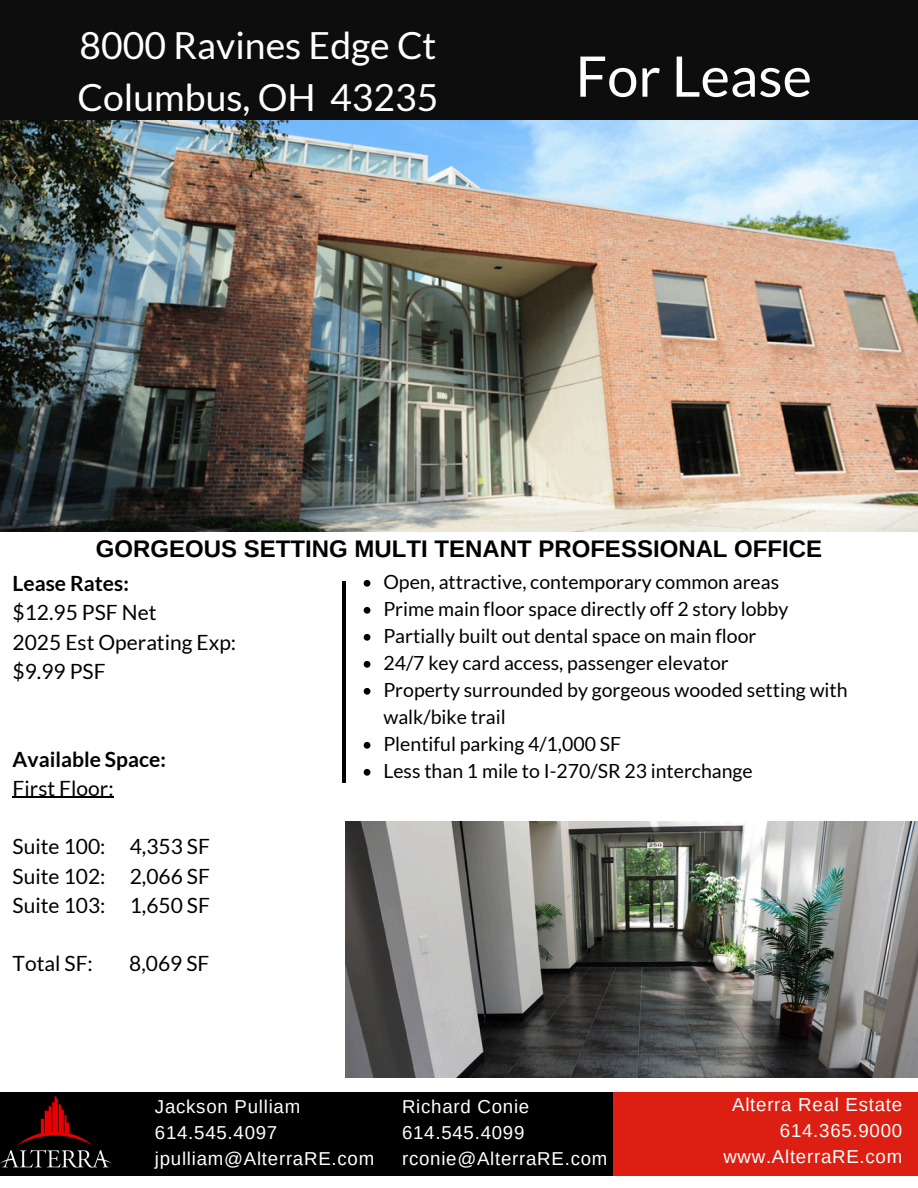
<style>
.page{position:relative;width:918px;height:1188px;background:#fff}
.page>*{position:absolute;margin:0;border:0;box-sizing:border-box;transform-origin:0 0}
.t1{font:55.95px "Lato";color:#fff}
.t2{font:37.35px/51.8px "Lato";color:#fff}
.t3{font:700 24px "Arimo";color:#000}
.t4{font:21px/29.2px "Lato";color:#000}
.t5{font:700 21px/29.2px "Lato";color:#000}
.t6{font:19.5px/27px "Lato";color:#000}
.t7{font:18.75px/25.8px "Arimo";letter-spacing:.04em;color:#fff}
.s1{font-weight:700}
.s2{font-weight:400}
</style>
<div class="page">
<div style="left:0;top:0;width:918px;height:133px;background:#0d0d0d"></div>
<div style="left:0;top:1092px;width:615px;height:83px;background:#000"></div>
<div style="left:614px;top:1092px;width:304px;height:83px;background:#dd1f13"></div>
<hr style="left:13px;top:797px;width:101px;height:1px;background:#000">
<hr style="left:342px;top:581px;width:4px;height:202px;background:#000">
<img style="left:346px;top:821px;width:572px;height:257px">
<img style="left:0;top:121px;width:918px;height:410px">
<img style="left:0;top:1096px;width:112px;height:71px">
<svg style="left:364px;top:580px;width:6px;height:7px"></svg>
<svg style="left:364px;top:607px;width:6px;height:7px"></svg>
<svg style="left:364px;top:634px;width:6px;height:7px"></svg>
<svg style="left:364px;top:661px;width:6px;height:7px"></svg>
<svg style="left:364px;top:688px;width:6px;height:7px"></svg>
<svg style="left:364px;top:742px;width:6px;height:7px"></svg>
<svg style="left:364px;top:769px;width:6px;height:7px"></svg>
<p class="t2" style="left:78px;top:19px;width:362px">8000 Ravines Edge Ct<br>Columbus, OH 43235</p>
<p class="t1" style="left:576px;top:41px;width:238px">For Lease</p>
<h4 class="t3" style="left:96px;top:535px;width:728px">GORGEOUS SETTING MULTI TENANT PROFESSIONAL OFFICE</h4>
<h4 class="t6" style="left:383px;top:568px;width:397px">Open, attractive, contemporary common areas</h4>
<h4 class="t6" style="left:383px;top:595px;width:406px">Prime main floor space directly off 2 story lobby</h4>
<h4 class="t6" style="left:383px;top:622px;width:375px">Partially built out dental space on main floor</h4>
<p class="t6" style="left:383px;top:649px;width:347px">24/7 key card access, passenger elevator</p>
<p class="t6" style="left:383px;top:676px;width:466px">Property surrounded by gorgeous wooded setting with walk/bike trail</p>
<p class="t6" style="left:383px;top:730px;width:239px">Plentiful parking 4/1,000 SF</p>
<p class="t6" style="left:383px;top:757px;width:371px">Less than 1 mile to I-270/SR 23 interchange</p>
<h2 class="t4" style="left:13px;top:568px;width:225px"><span class="s1">Lease Rates:<br></span>$12.95 PSF Net<br>2025 Est Operating Exp: $9.99 PSF</h2>
<h1 class="t5" style="left:13px;top:744px;width:155px">Available Space:<br><span class="s2">First Floor:</span></h1>
<p class="t4" style="left:13px;top:832px;width:199px;text-align:justify">Suite 100: 4,353 SF Suite 102: 2,066 SF Suite 103: 1,650 SF</p>
<h3 class="t4" style="left:13px;top:949px;width:82px">Total SF:</h3>
<h3 class="t4" style="left:129px;top:949px;width:82px">8,069 SF</h3>
<p class="t7" style="left:155px;top:1094px;width:147px">Jackson Pulliam</p>
<p class="t7" style="left:155px;top:1120px;width:124px">614.545.4097</p>
<p class="t7" style="left:155px;top:1146px;width:221px">jpulliam@AlterraRE.com</p>
<p class="t7" style="left:402px;top:1094px;width:207px">Richard Conie<br>614.545.4099 rconie@AlterraRE.com</p>
<p class="t7" style="left:732px;top:1092px;width:172px">Alterra Real Estate</p>
<p class="t7" style="left:780px;top:1118px;width:124px">614.365.9000</p>
<p class="t7" style="left:723px;top:1144px;width:180px">www.AlterraRE.com</p>
</div>
